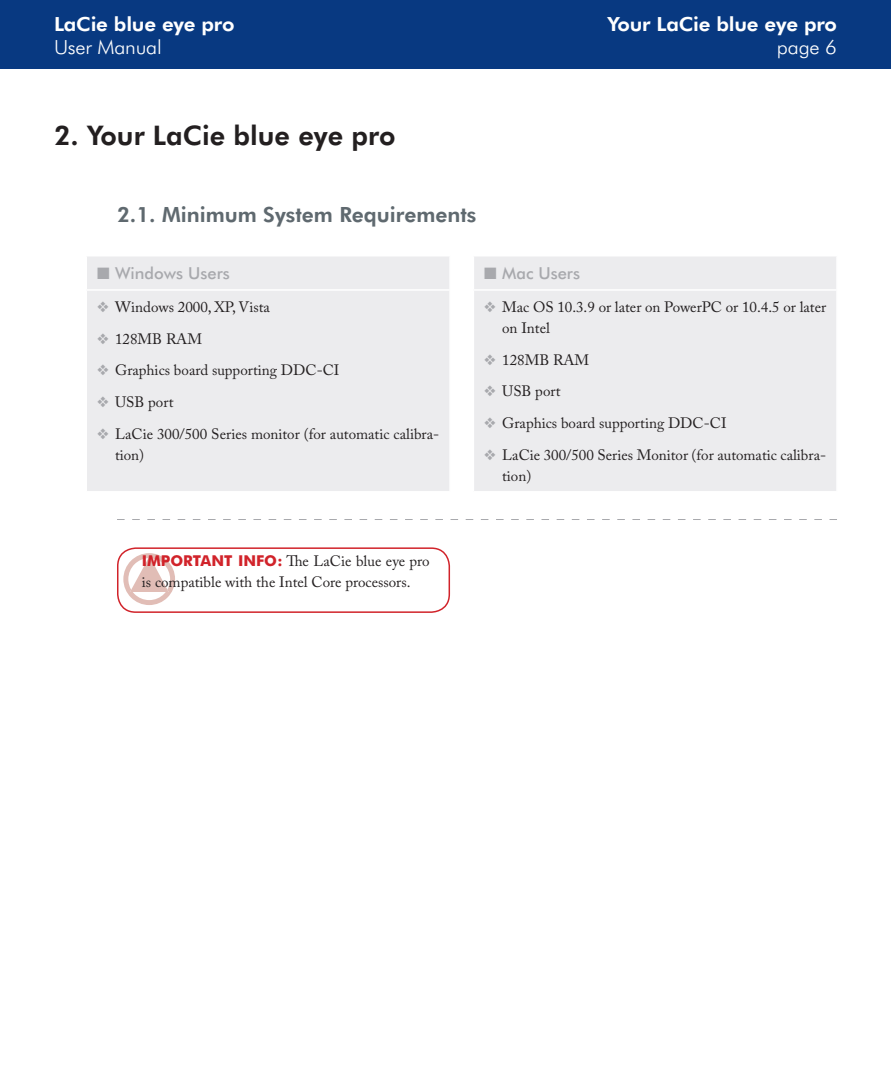
<style>
.page{position:relative;width:891px;height:1080px;background:#fff}
.page>*{position:absolute;margin:0;border:0;box-sizing:border-box;transform-origin:0 0}
._1__heading{font:800 27px "Futura BT";color:#231f20}
._1_1_heading{font:800 21px "Futura BT";color:#5f696f}
.t1{font:800 19.5px "Futura BT";letter-spacing:-.01em;color:#fff;scale:1.05 1}
.t2{font:300 19.5px "Futura BT";letter-spacing:-.01em;color:#fff;scale:1.05 1}
._1_1_1_heading__no_T{font:500 16.5px "Futura BT";color:#a8a9ad}
.bullets{font:15px/21px "Adobe Caslon Pro";color:#231f20}
.simple_text{font:15px/21px "Adobe Caslon Pro";color:#231f20}
.simple_text-2{font:700 15px "Futura BT";color:#d1232a}
.s1{color:#a8a9ad}
.s2{font-family:"Futura BT";font-weight:700;color:#d1232a}
</style>
<div class="page">
<div style="left:0;top:0;width:891px;height:69px;background:#083981"></div>
<div style="left:87px;top:257px;width:749px;height:234px;background:#ececee"></div>
<svg style="left:451px;top:257px;width:22px;height:234px"></svg>
<hr style="left:449px;top:257px;width:2px;height:32px;background:#fff">
<hr style="left:473px;top:257px;width:1px;height:32px;background:#fff">
<hr style="left:86px;top:289px;width:364px;height:2px;background:#fff">
<hr style="left:450px;top:289px;width:23px;height:2px;background:#fff">
<hr style="left:449px;top:291px;width:2px;height:200px;background:#fff">
<hr style="left:473px;top:289px;width:365px;height:2px;background:#fff">
<hr style="left:473px;top:291px;width:1px;height:200px;background:#fff">
<svg style="left:123px;top:553px;width:52px;height:52px"></svg>
<div style="left:117px;top:547px;width:333px;height:66px;border:2px solid #d1232a;border-radius:18px"></div>
<svg style="left:117px;top:519px;width:720px;height:1px"></svg>
<p class="t1" style="left:608px;top:12px;width:220px">Your LaCie blue eye pro</p>
<h3 class="t1" style="left:54px;top:12px;width:173px">LaCie blue eye pro</h3>
<h3 class="t2" style="left:54px;top:35px;width:104px">User Manual</h3>
<h3 class="t2" style="left:777px;top:35px;width:59px">page 6</h3>
<p class="_1__heading" style="left:54px;top:118px;width:343px">2. Your LaCie blue eye pro</p>
<p class="_1_1_heading" style="left:117px;top:202px;width:361px">2.1. Minimum System Requirements</p>
<p class="_1_1_1_heading__no_T" style="left:97px;top:263px;width:134px">■ Windows Users</p>
<p class="_1_1_1_heading__no_T" style="left:484px;top:263px;width:97px">■ Mac Users</p>
<p class="bullets" style="left:97px;top:296px;width:174px"><span class="s1">❖</span> Windows 2000, XP, Vista</p>
<p class="bullets" style="left:97px;top:328px;width:107px"><span class="s1">❖</span> 128MB RAM</p>
<p class="bullets" style="left:97px;top:360px;width:244px"><span class="s1">❖</span> Graphics board supporting DDC-CI</p>
<p class="bullets" style="left:97px;top:392px;width:78px"><span class="s1">❖</span> USB port</p>
<p class="bullets" style="left:115px;top:423px;width:326px;text-indent:-18px"><span class="s1">❖</span> LaCie 300/500 Series monitor (for automatic calibra&shy;tion)</p>
<p class="bullets" style="left:502px;top:296px;width:326px;text-indent:-18px"><span class="s1">❖</span> Mac OS 10.3.9 or later on PowerPC or 10.4.5 or later on Intel</p>
<p class="bullets" style="left:484px;top:349px;width:107px"><span class="s1">❖</span> 128MB RAM</p>
<p class="bullets" style="left:484px;top:381px;width:78px"><span class="s1">❖</span> USB port</p>
<p class="bullets" style="left:484px;top:413px;width:244px"><span class="s1">❖</span> Graphics board supporting DDC-CI</p>
<p class="bullets" style="left:502px;top:444px;width:326px;text-indent:-18px"><span class="s1">❖</span> LaCie 300/500 Series Monitor (for automatic calibra&shy;tion)</p>
<p class="simple_text" style="left:142px;top:551px;width:289px;text-indent:96px"><span class="s2">INFO:</span> The LaCie blue eye pro is compatible with the Intel Core processors.</p>
<p class="simple_text-2" style="left:142px;top:552px;width:62px">IMPORTANT</p>
</div>
